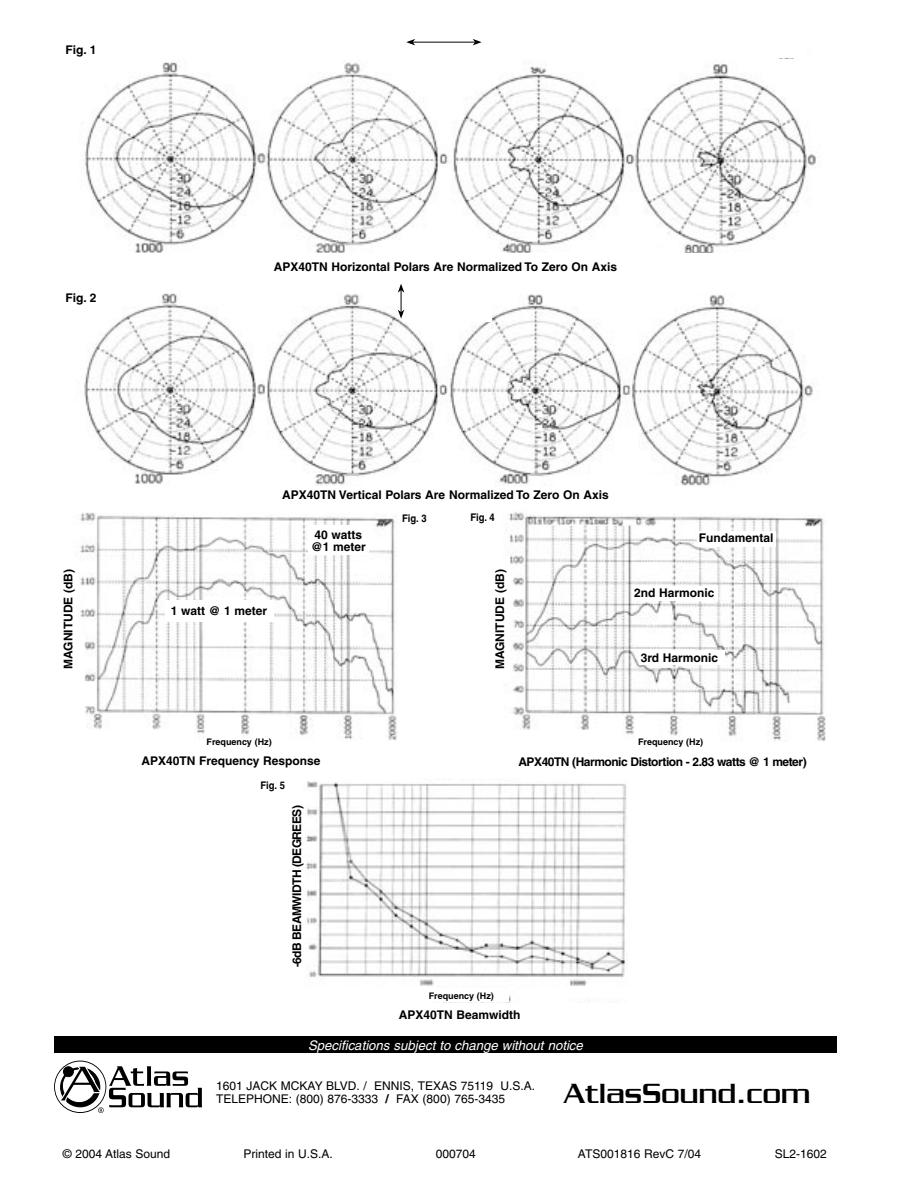
<style>
.page{position:relative;width:918px;height:1188px;background:#fff}
.page>*{position:absolute;margin:0;border:0;box-sizing:border-box;transform-origin:0 0}
.t1{font:600 30px "Chainlink";color:#000}
.t2{font:italic 13.2px "Helvetica";color:#fff}
.t3{font:700 12px "Helvetica";color:#000}
.t4{font:12px "Helvetica";color:#000}
.t5{font:700 12px "Helvetica";letter-spacing:-.04em;color:#000}
.t6{font:700 12px "Helvetica";letter-spacing:-.05em;color:#000}
.t7{font:700 10.5px "Helvetica";color:#000;scale:.9 1}
.t8{font:700 9px "Helvetica";color:#000}
.s1{font-weight:700}
</style>
<div class="page">
<svg style="left:58px;top:1065px;width:144px;height:48px"></svg>
<div style="left:54px;top:1036px;width:783px;height:17px;background:#000"></div>
<img style="left:84px;top:58px;width:732px;height:195px">
<img style="left:84px;top:293px;width:729px;height:193px">
<div style="left:400px;top:43px;width:89px;height:45px;background:#fff"></div>
<hr style="left:413px;top:42px;width:62px;height:1px;background:#000">
<svg style="left:406px;top:39px;width:9px;height:6px"></svg>
<svg style="left:473px;top:39px;width:9px;height:6px"></svg>
<div style="left:402px;top:278px;width:90px;height:43px;background:#fff"></div>
<svg style="left:398px;top:284px;width:6px;height:35px"></svg>
<img style="left:80px;top:512px;width:317px;height:228px">
<div style="left:308px;top:526px;width:60px;height:29px;background:#fff"></div>
<div style="left:165px;top:600px;width:108px;height:22px;background:#fff"></div>
<img style="left:509px;top:512px;width:317px;height:230px">
<div style="left:697px;top:531px;width:78px;height:16px;background:#fff"></div>
<div style="left:633px;top:586px;width:85px;height:15px;background:#fff"></div>
<div style="left:639px;top:651px;width:86px;height:14px;background:#fff"></div>
<div style="left:761px;top:286px;width:46px;height:19px;background:#fff"></div>
<img style="left:306px;top:780px;width:321px;height:222px">
<div style="left:413px;top:989px;width:96px;height:13px;background:#fff"></div>
<p class="t3" style="left:65px;top:42px;width:33px">Fig. 1</p>
<p class="t3" style="left:65px;top:291px;width:33px">Fig. 2</p>
<p class="t3" style="left:274px;top:259px;width:345px">APX40TN Horizontal Polars Are Normalized To Zero On Axis</p>
<p class="t3" style="left:61px;top:669px;width:101px;rotate:-90deg">MAGNITUDE (dB)</p>
<p class="t3" style="left:282px;top:488px;width:328px">APX40TN Vertical Polars Are Normalized To Zero On Axis</p>
<p class="t3" style="left:171px;top:604px;width:98px">1 watt @ 1 meter</p>
<p class="t3" style="left:315px;top:528px;width:49px">40 watts</p>
<p class="t3" style="left:311px;top:540px;width:56px">@1 meter</p>
<p class="t8" style="left:207px;top:736px;width:67px">Frequency (Hz)</p>
<p class="t3" style="left:141px;top:754px;width:181px">APX40TN Frequency Response</p>
<p class="t7" style="left:260px;top:779px;width:29px">Fig. 5</p>
<p class="t6" style="left:290px;top:967px;width:163px;rotate:-90deg">-6dB BEAMWIDTH (DEGREES)</p>
<p class="t7" style="left:402px;top:512px;width:29px">Fig. 3</p>
<p class="t7" style="left:470px;top:511px;width:29px">Fig. 4</p>
<p class="t3" style="left:493px;top:669px;width:101px;rotate:-90deg">MAGNITUDE (dB)</p>
<p class="t3" style="left:699px;top:530px;width:76px">Fundamental</p>
<p class="t3" style="left:634px;top:586px;width:82px">2nd Harmonic</p>
<p class="t3" style="left:641px;top:650px;width:79px">3rd Harmonic</p>
<p class="t8" style="left:638px;top:737px;width:67px">Frequency (Hz)</p>
<p class="t5" style="left:518px;top:754px;width:290px">APX40TN (Harmonic Distortion - 2.83 watts @ 1 meter)</p>
<p class="t8" style="left:429px;top:990px;width:67px">Frequency (Hz)</p>
<p class="t3" style="left:399px;top:1008px;width:123px">APX40TN Beamwidth</p>
<p class="t2" style="left:308px;top:1037px;width:276px">Specifications subject to change without notice</p>
<p class="t4" style="left:216px;top:1079px;width:321px">1601 JACK MCKAY BLVD. / ENNIS, TEXAS 75119 U.S.A.</p>
<p class="t4" style="left:216px;top:1092px;width:290px">TELEPHONE: (800) 876-3333 <span class="s1">/</span> FAX (800) 765-3435</p>
<p class="t1" style="left:564px;top:1077px;width:248px">AtlasSound.com</p>
<p class="t4" style="left:63px;top:1147px;width:109px">© 2004 Atlas Sound</p>
<p class="t4" style="left:244px;top:1147px;width:91px">Printed in U.S.A.</p>
<p class="t4" style="left:436px;top:1147px;width:42px">000704</p>
<p class="t4" style="left:578px;top:1147px;width:125px">ATS001816 RevC 7/04</p>
<p class="t4" style="left:775px;top:1147px;width:54px">SL2-1602</p>
</div>
